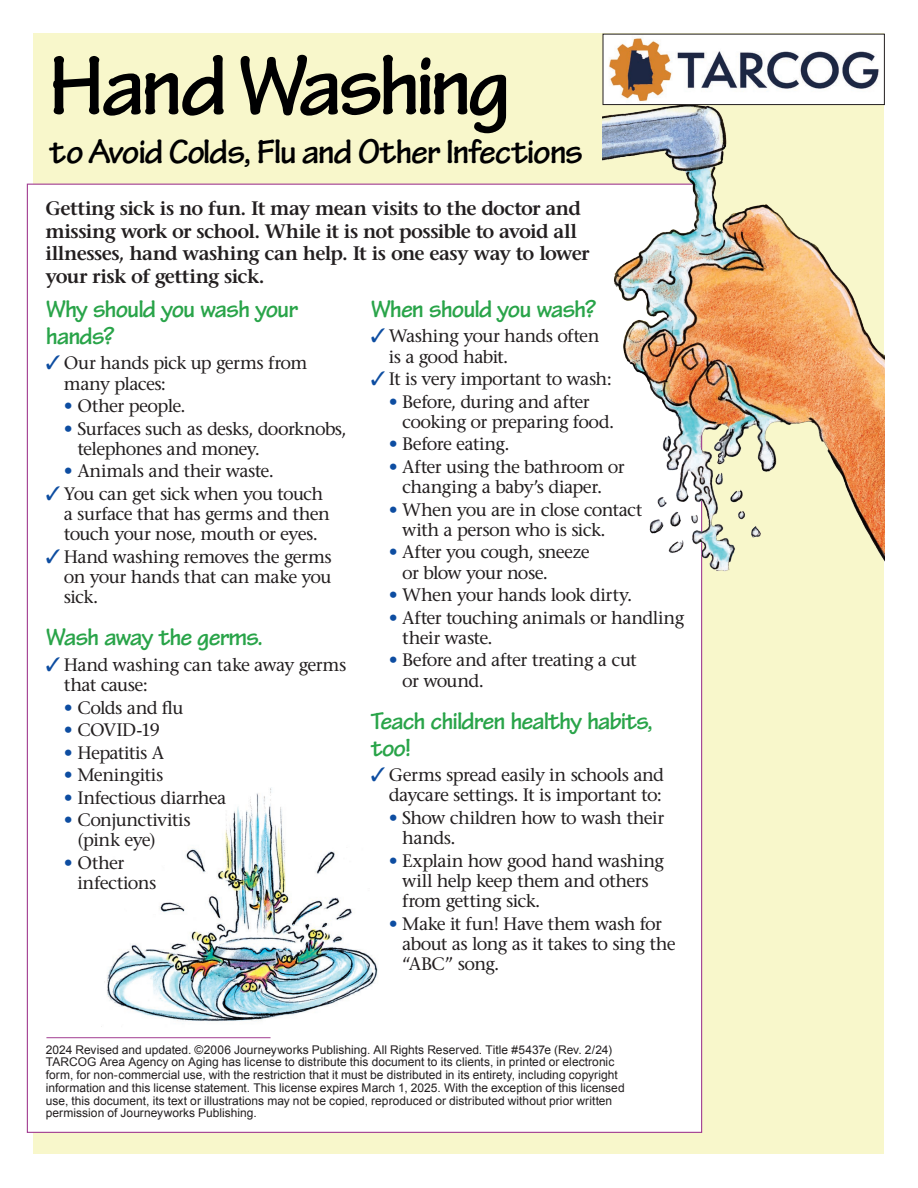
<style>
.page{position:relative;width:918px;height:1188px;background:#fff}
.page>*{position:absolute;margin:0;border:0;box-sizing:border-box;transform-origin:0 0}
.t1{font:700 90px "Tekton Pro";letter-spacing:-.06em;color:#000001}
.t2{font:700 36px "Tekton Pro";letter-spacing:-.035em;color:#000001}
.t3{font:700 25.5px/27px "Tekton Pro";letter-spacing:-.04em;color:#29a449}
.t4{font:600 19.5px/22.5px "Stone Serif Std";letter-spacing:-.035em;color:#231f20}
.t5{font:500 18px/20.2px "Stone Serif Std";letter-spacing:-.03em;color:#231f20}
.t6{font:12px/12.8px "Arial";color:#231f20}
.s1{color:#0d4da1}
</style>
<div class="page">
<div style="left:34px;top:33px;width:850px;height:1120px;background:#f8f7cb"></div>
<div style="left:27px;top:184px;width:675px;height:949px;background:#fff;border:1px solid #a23d91"></div>
<hr style="left:46px;top:1037px;width:225px;height:1px;background:#a23d91">
<img style="left:104px;top:788px;width:274px;height:234px">
<img style="left:603px;top:36px;width:281px;height:535px">
<div style="left:603px;top:34px;width:282px;height:71px;border:1px solid #231f20"></div>
<h1 class="t1" style="left:48px;top:33px;width:465px">Hand Washing</h1>
<h2 class="t2" style="left:49px;top:130px;width:535px">to Avoid Colds, Flu and Other Infections</h2>
<p class="t4" style="left:45px;top:197px;width:546px">Getting sick is no fun. It may mean visits to the doctor and missing work or school. While it is not possible to avoid all illnesses, hand washing can help. It is one easy way to lower your risk of getting sick.</p>
<h3 class="t3" style="left:371px;top:296px;width:227px">When should you wash?</h3>
<p class="t5" style="left:389px;top:326px;width:212px;text-indent:-18px"><span class="s1">✓</span> Washing your hands often is a good habit.</p>
<p class="t5" style="left:371px;top:369px;width:243px"><span class="s1">✓</span> It is very important to wash:</p>
<p class="t5" style="left:402px;top:391px;width:213px;text-indent:-14px"><span class="s1">•</span> Before, during and after cooking or preparing food.</p>
<p class="t5" style="left:389px;top:434px;width:122px"><span class="s1">•</span> Before eating.</p>
<p class="t5" style="left:389px;top:457px;width:237px;text-align:center"><span class="s1">•</span> After using the bathroom or changing a baby’s diaper.</p>
<p class="t5" style="left:402px;top:499px;width:242px;text-indent:-14px"><span class="s1">•</span> When you are in close contact with a person who is sick.</p>
<p class="t5" style="left:402px;top:542px;width:189px;text-indent:-14px"><span class="s1">•</span> After you cough, sneeze or blow your nose.</p>
<p class="t5" style="left:389px;top:585px;width:245px"><span class="s1">•</span> When your hands look dirty.</p>
<p class="t5" style="left:402px;top:607px;width:284px;text-indent:-14px"><span class="s1">•</span> After touching animals or handling their waste.</p>
<p class="t5" style="left:402px;top:650px;width:236px;text-indent:-14px"><span class="s1">•</span> Before and after treating a cut or wound.</p>
<h3 class="t3" style="left:371px;top:708px;width:284px">Teach children healthy habits, too!</h3>
<p class="t5" style="left:371px;top:765px;width:295px;text-align:right"><span class="s1">✓</span> Germs spread easily in schools and daycare settings. It is important to:</p>
<p class="t5" style="left:402px;top:808px;width:264px;text-indent:-14px"><span class="s1">•</span> Show children how to wash their hands.</p>
<p class="t5" style="left:402px;top:850px;width:263px;text-indent:-14px"><span class="s1">•</span> Explain how good hand washing will help keep them and others from getting sick.</p>
<p class="t5" style="left:402px;top:913px;width:275px;text-indent:-14px"><span class="s1">•</span> Make it fun! Have them wash for about as long as it takes to sing the “ABC” song.</p>
<h3 class="t3" style="left:46px;top:296px;width:254px">Why should you wash your hands?</h3>
<p class="t5" style="left:64px;top:353px;width:245px;text-indent:-18px"><span class="s1">✓</span> Our hands pick up germs from many places:</p>
<p class="t5" style="left:64px;top:396px;width:123px"><span class="s1">•</span> Other people.</p>
<p class="t5" style="left:77px;top:418px;width:271px;text-indent:-14px"><span class="s1">•</span> Surfaces such as desks, doorknobs, telephones and money.</p>
<p class="t5" style="left:64px;top:461px;width:212px"><span class="s1">•</span> Animals and their waste.</p>
<p class="t5" style="left:64px;top:484px;width:268px;text-indent:-18px"><span class="s1">✓</span> You can get sick when you touch a surface that has germs and then touch your nose, mouth or eyes.</p>
<p class="t5" style="left:64px;top:547px;width:270px;text-align:justify;text-indent:-18px"><span class="s1">✓</span> Hand washing removes the germs on your hands that can make you sick.</p>
<h3 class="t3" style="left:46px;top:624px;width:219px">Wash away the germs.</h3>
<p class="t5" style="left:64px;top:655px;width:284px;text-indent:-18px"><span class="s1">✓</span> Hand washing can take away germs that cause:</p>
<p class="t5" style="left:64px;top:697px;width:121px"><span class="s1">•</span> Colds and flu</p>
<p class="t5" style="left:64px;top:720px;width:98px"><span class="s1">•</span> COVID-19</p>
<p class="t5" style="left:64px;top:742px;width:102px"><span class="s1">•</span> Hepatitis A</p>
<p class="t5" style="left:64px;top:765px;width:101px"><span class="s1">•</span> Meningitis</p>
<p class="t5" style="left:64px;top:787px;width:164px"><span class="s1">•</span> Infectious diarrhea</p>
<p class="t5" style="left:77px;top:810px;width:115px;text-indent:-14px"><span class="s1">•</span> Conjunctivitis (pink eye)</p>
<p class="t5" style="left:77px;top:853px;width:80px;text-indent:-14px"><span class="s1">•</span> Other infections</p>
<p class="t6" style="left:46px;top:1043px;width:580px">2024 Revised and updated. ©2006 Journeyworks Publishing. All Rights Reserved. Title #5437e (Rev. 2/24)<br>TARCOG Area Agency on Aging has license to distribute this document to its clients, in printed or electronic form, for non-commercial use, with the restriction that it must be distributed in its entirety, including copyright information and this license statement. This license expires March 1, 2025. With the exception of this licensed use, this document, its text or illustrations may not be copied, reproduced or distributed without prior written permission of Journeyworks Publishing.</p>
</div>
